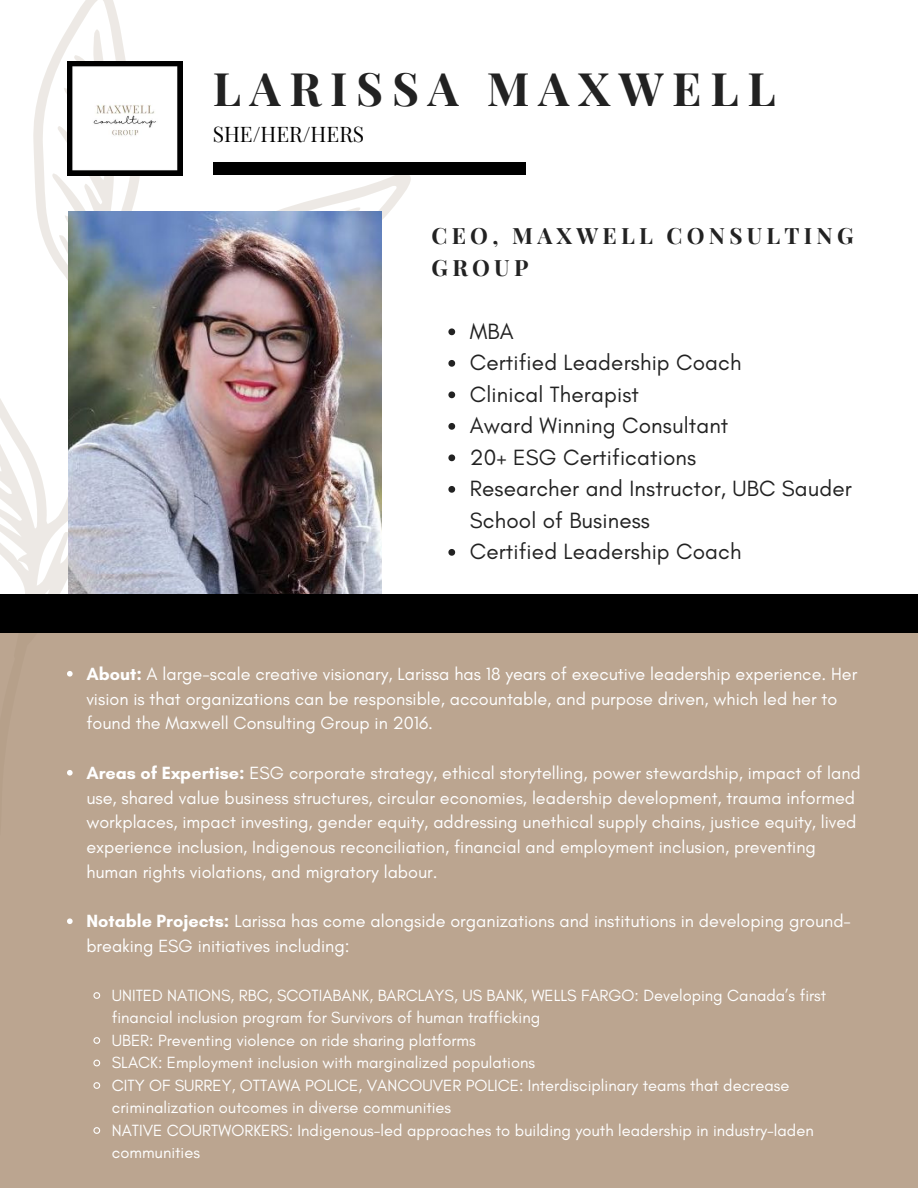
<style>
.page{position:relative;width:918px;height:1188px;background:#fff}
.page>*{position:absolute;margin:0;border:0;box-sizing:border-box;transform-origin:0 0}
.t1{font:700 46.2px "Playfair Display";letter-spacing:.19em;color:#222}
.t2{font:22.5px/31.5px "Glacial Indifference";letter-spacing:.005em;color:#222}
.t3{font:700 22.5px/31.5px "Playfair Display";letter-spacing:.19em;color:#222}
.t4{font:21px "Playfair Display";color:#000}
.t5{font:18px/24.8px "Glacial Indifference";color:#fff}
.t6{font:16.5px/22.5px "Glacial Indifference";color:#fff}
.s1{font-weight:700}
</style>
<div class="page">
<div style="left:0;top:630px;width:918px;height:558px;background:#bba590"></div>
<svg style="left:0;top:0;width:412px;height:633px"></svg>
<img style="left:69px;top:211px;width:312px;height:383px">
<div style="left:213px;top:163px;width:313px;height:12px;background:#000"></div>
<img style="left:68px;top:61px;width:115px;height:115px">
<svg style="left:448px;top:328px;width:7px;height:7px"></svg>
<svg style="left:448px;top:360px;width:7px;height:7px"></svg>
<svg style="left:448px;top:391px;width:7px;height:7px"></svg>
<svg style="left:448px;top:423px;width:7px;height:7px"></svg>
<svg style="left:448px;top:454px;width:7px;height:7px"></svg>
<svg style="left:448px;top:486px;width:7px;height:7px"></svg>
<svg style="left:448px;top:549px;width:7px;height:7px"></svg>
<svg style="left:67px;top:671px;width:6px;height:6px"></svg>
<svg style="left:67px;top:770px;width:6px;height:6px"></svg>
<svg style="left:67px;top:918px;width:6px;height:6px"></svg>
<svg style="left:93px;top:992px;width:8px;height:7px"></svg>
<svg style="left:93px;top:1037px;width:8px;height:7px"></svg>
<svg style="left:93px;top:1059px;width:8px;height:8px"></svg>
<svg style="left:93px;top:1082px;width:8px;height:7px"></svg>
<svg style="left:93px;top:1127px;width:8px;height:7px"></svg>
<div style="left:0;top:594px;width:918px;height:38px;background:#000"></div>
<h1 class="t1" style="left:213px;top:52px;width:564px">LARISSA MAXWELL</h1>
<p class="t4" style="left:213px;top:118px;width:153px">SHE/HER/HERS</p>
<p class="t3" style="left:432px;top:218px;width:424px">CEO, MAXWELL CONSULTING<br>GROUP</p>
<p class="t2" style="left:470px;top:316px;width:384px">MBA<br>Certified Leadership Coach<br>Clinical Therapist<br>Award Winning Consultant<br>20+ ESG Certifications<br>Researcher and Instructor, UBC Sauder<br>School of Business<br>Certified Leadership Coach</p>
<p class="t5" style="left:86px;top:662px;width:773px"><span class="s1">About:</span> A large-scale creative visionary, Larissa has 18 years of executive leadership experience. Her vision is that organizations can be responsible, accountable, and purpose driven, which led her to found the Maxwell Consulting Group in 2016.</p>
<p class="t5" style="left:86px;top:761px;width:776px"><span class="s1">Areas of Expertise:</span> ESG corporate strategy, ethical storytelling, power stewardship, impact of land use, shared value business structures, circular economies, leadership development, trauma informed workplaces, impact investing, gender equity, addressing unethical supply chains, justice equity, lived experience inclusion, Indigenous reconciliation, financial and employment inclusion, preventing human rights violations, and migratory labour.</p>
<p class="t5" style="left:86px;top:909px;width:766px"><span class="s1">Notable Projects:</span> Larissa has come alongside organizations and institutions in developing ground&shy;breaking ESG initiatives including:</p>
<p class="t6" style="left:112px;top:984px;width:716px">UNITED NATIONS, RBC, SCOTIABANK, BARCLAYS, US BANK, WELLS FARGO: Developing Canada’s first financial inclusion program for Survivors of human trafficking<br>UBER: Preventing violence on ride sharing platforms<br>SLACK: Employment inclusion with marginalized populations<br>CITY OF SURREY, OTTAWA POLICE, VANCOUVER POLICE: Interdisciplinary teams that decrease criminalization outcomes in diverse communities<br>NATIVE COURTWORKERS: Indigenous-led approaches to building youth leadership in industry-laden communities</p>
</div>
